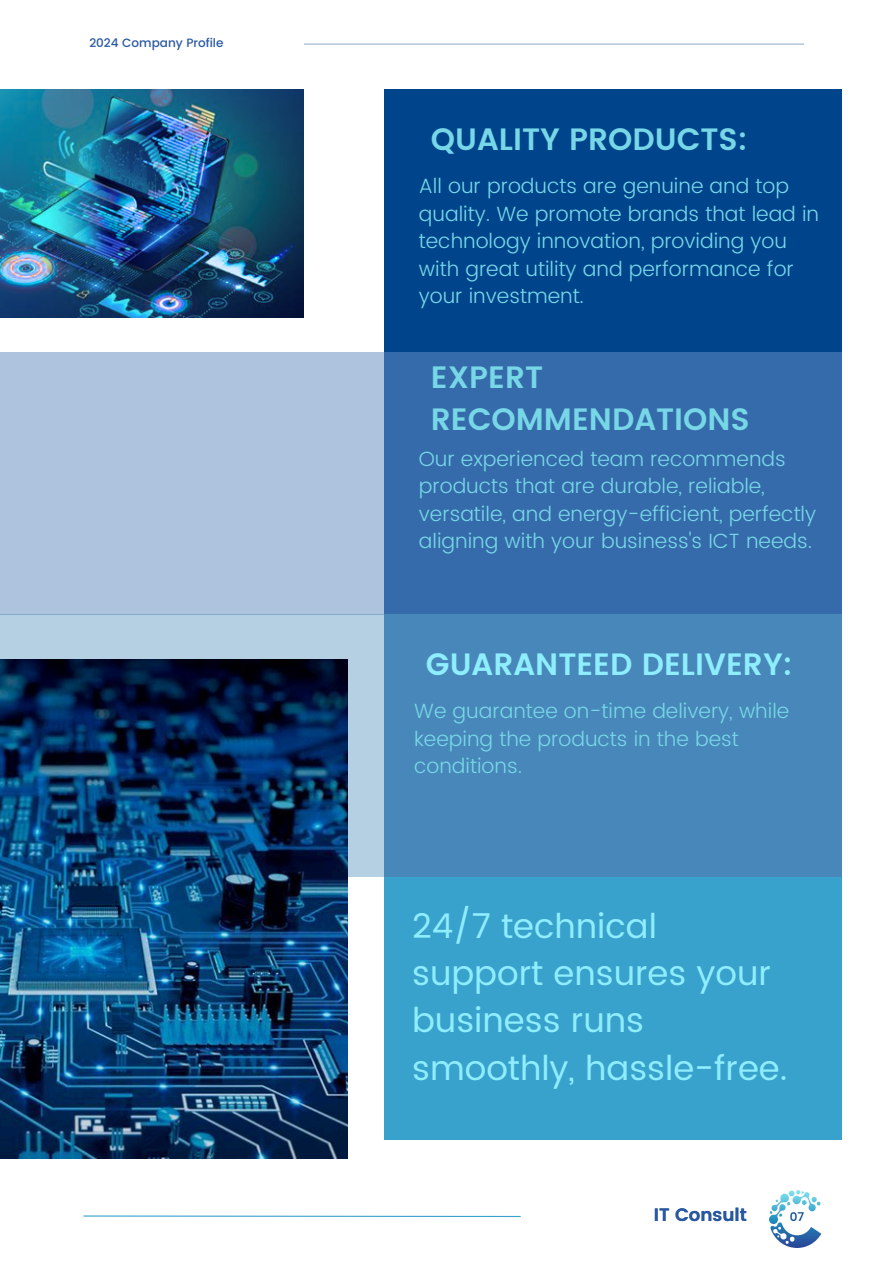
<style>
.page{position:relative;width:894px;height:1264px;background:#fff}
.page>*{position:absolute;margin:0;border:0;box-sizing:border-box;transform-origin:0 0}
.t1{font:34.05px/47.2px "Poppins";color:#8eeefe}
.t2{font:600 30.9px/42.5px "Poppins";color:#77d7e7}
.t3{font:600 30.9px "Poppins";color:#8eeefe}
.t4{font:300 20.55px/27.5px "Poppins";color:#77d7e7}
.t5{font:600 18px "Poppins";color:#2958a2}
.t6{font:500 12px "Poppins";color:#2958a2}
.t7{font:500 12px "Poppins";color:#00458c}
</style>
<div class="page">
<div style="left:0;top:352px;width:383px;height:262px;background:#aec3dd"></div>
<div style="left:0;top:614px;width:383px;height:263px;background:#b5cfe3"></div>
<div style="left:383px;top:352px;width:458px;height:262px;background:#356baa"></div>
<div style="left:383px;top:614px;width:458px;height:263px;background:#4787b9"></div>
<div style="left:383px;top:877px;width:458px;height:262px;background:#39a2cc"></div>
<div style="left:383px;top:89px;width:458px;height:263px;background:#00458c"></div>
<img style="left:0;top:89px;width:304px;height:229px">
<hr style="left:304px;top:44px;width:499px;height:1px;background:#9db3ce">
<img style="left:769px;top:1190px;width:53px;height:56px">
<img style="left:0;top:659px;width:348px;height:499px">
<svg style="left:83px;top:1215px;width:438px;height:2px"></svg>
<p class="t6" style="left:89px;top:35px;width:136px">2024 Company Profile</p>
<h1 class="t2" style="left:430px;top:118px;width:318px">QUALITY PRODUCTS:</h1>
<h3 class="t4" style="left:419px;top:172px;width:401px">All our products are genuine and top quality. We promote brands that lead in technology innovation, providing you with great utility and performance for your investment.</h3>
<h1 class="t2" style="left:430px;top:356px;width:320px">EXPERT<br>RECOMMENDATIONS</h1>
<h3 class="t4" style="left:419px;top:445px;width:398px">Our experienced team recommends products that are durable, reliable, versatile, and energy-efficient, perfectly aligning with your business's ICT needs.</h3>
<h1 class="t3" style="left:426px;top:646px;width:368px">GUARANTEED DELIVERY:</h1>
<h3 class="t4" style="left:414px;top:697px;width:376px">We guarantee on-time delivery, while keeping the products in the best conditions.</h3>
<h2 class="t1" style="left:412px;top:902px;width:376px">24/7 technical support ensures your business runs smoothly, hassle-free.</h2>
<p class="t5" style="left:653px;top:1204px;width:94px">IT Consult</p>
<p class="t7" style="left:789px;top:1209px;width:16px">07</p>
</div>
